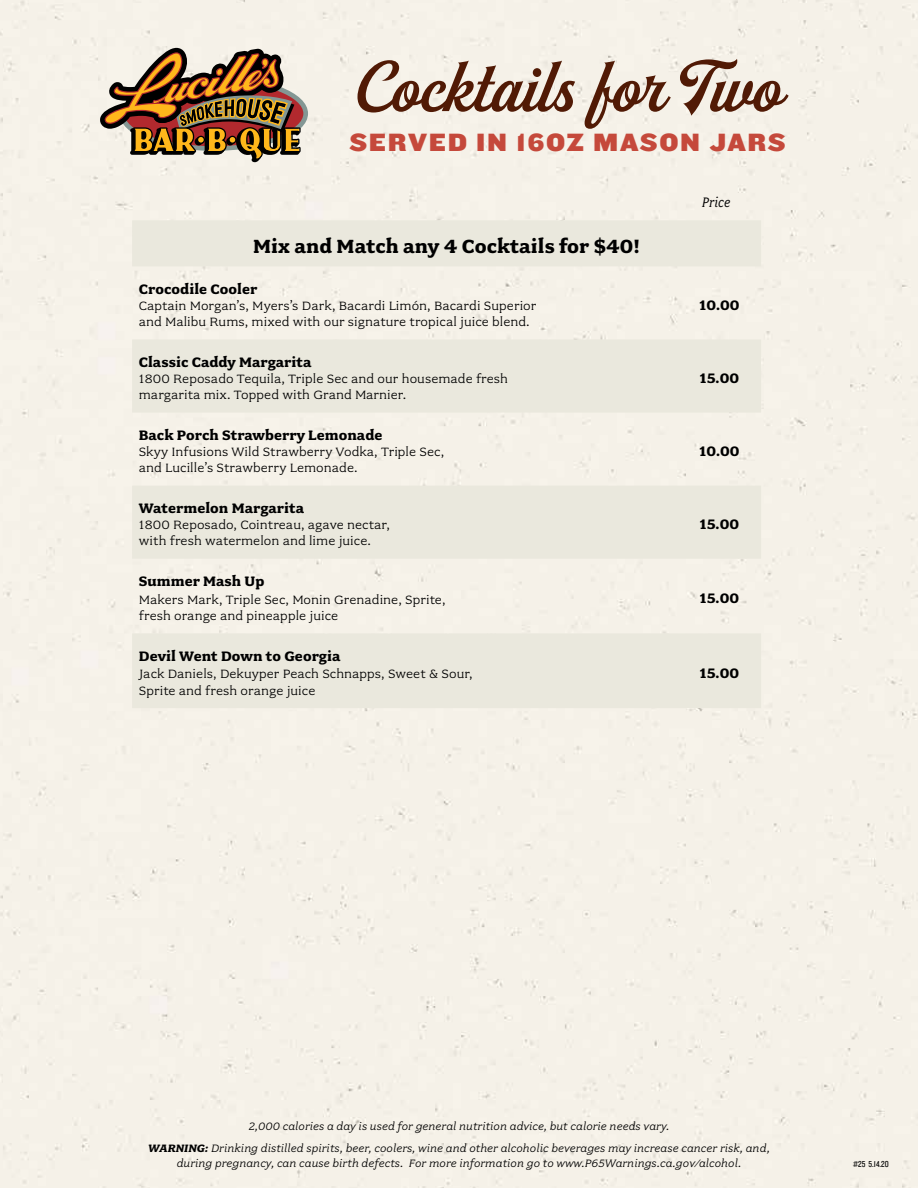
<style>
.page{position:relative;width:918px;height:1188px;background:#f5f1e8}
.page>*{position:absolute;margin:0;border:0;box-sizing:border-box;transform-origin:0 0}
.t1{font:75.3px "Buinton";color:#511a05}
.t2{font:25.95px "Knockout HTF72 Full Cruiserwt";letter-spacing:.06em;color:#c5493b}
.t3{font:700 21.3px "Fairplex Wide OT";letter-spacing:.005em;color:#000}
.t4{font:700 15.3px "Fairplex Wide OT";letter-spacing:.005em;color:#000}
.t5{font:italic 15.3px "Fairplex Narrow OT";letter-spacing:.005em;color:#000}
.t6{font:13.5px/16.2px "Fairplex Wide OT";letter-spacing:.005em;color:#000}
.t7{font:italic 12px/21.8px "Fairplex Wide OT";letter-spacing:.005em;color:#000;text-align:center}
.t8{font:9px "Knockout HTF29 Junior Liteweight";color:#000}
.s1{font-weight:700}
</style>
<div class="page">
<svg style="left:100px;top:48px;width:208px;height:114px;background:#a07f5d"></svg>
<svg style="left:132px;top:220px;width:629px;height:488px;background:#efece2"></svg>
<h1 class="t1" style="left:355px;top:44px;width:426px">Cocktails for Two</h1>
<h2 class="t2" style="left:349px;top:128px;width:438px">SERVED IN 16OZ MASON JARS</h2>
<p class="t5" style="left:702px;top:194px;width:30px">Price</p>
<h3 class="t3" style="left:253px;top:234px;width:389px">Mix and Match any 4 Cocktails for $40!</h3>
<p class="t4" style="left:139px;top:280px;width:120px">Crocodile Cooler</p>
<p class="t6" style="left:139px;top:297px;width:399px">Captain Morgan’s, Myers’s Dark, Bacardi Limón, Bacardi Superior and Malibu Rums, mixed with our signature tropical juice blend.</p>
<p class="t4" style="left:699px;top:296px;width:42px">10.00</p>
<p class="t4" style="left:139px;top:353px;width:174px">Classic Caddy Margarita</p>
<p class="t6" style="left:139px;top:371px;width:371px">1800 Reposado Tequila, Triple Sec and our housemade fresh margarita mix. Topped with Grand Marnier.</p>
<p class="t4" style="left:700px;top:369px;width:41px">15.00</p>
<p class="t4" style="left:139px;top:426px;width:245px">Back Porch Strawberry Lemonade</p>
<p class="t6" style="left:139px;top:444px;width:307px">Skyy Infusions Wild Strawberry Vodka, Triple Sec, and Lucille’s Strawberry Lemonade.</p>
<p class="t4" style="left:699px;top:442px;width:42px">10.00</p>
<p class="t4" style="left:139px;top:499px;width:167px">Watermelon Margarita</p>
<p class="t6" style="left:139px;top:517px;width:252px">1800 Reposado, Cointreau, agave nectar, with fresh watermelon and lime juice.</p>
<p class="t4" style="left:700px;top:515px;width:41px">15.00</p>
<p class="t4" style="left:139px;top:572px;width:127px">Summer Mash Up</p>
<p class="t6" style="left:139px;top:591px;width:308px">Makers Mark, Triple Sec, Monin Grenadine, Sprite, fresh orange and pineapple juice</p>
<p class="t4" style="left:700px;top:589px;width:41px">15.00</p>
<p class="t4" style="left:139px;top:647px;width:203px">Devil Went Down to Georgia</p>
<p class="t6" style="left:139px;top:666px;width:335px">Jack Daniels, Dekuyper Peach Schnapps, Sweet &amp; Sour,<br>Sprite and fresh orange juice</p>
<p class="t4" style="left:700px;top:664px;width:41px">15.00</p>
<p class="t7" style="left:148px;top:1115px;width:623px">2,000 calories a day is used for general nutrition advice, but calorie needs vary.<br><span class="s1">WARNING:</span> Drinking distilled spirits, beer, coolers, wine and other alcoholic beverages may increase cancer risk, and,</p>
<p class="t7" style="left:177px;top:1152px;width:566px">during pregnancy, can cause birth defects. For more information go to www.P65Warnings.ca.gov/alcohol.</p>
<p class="t8" style="left:853px;top:1159px;width:37px">#25 5.14.20</p>
</div>
